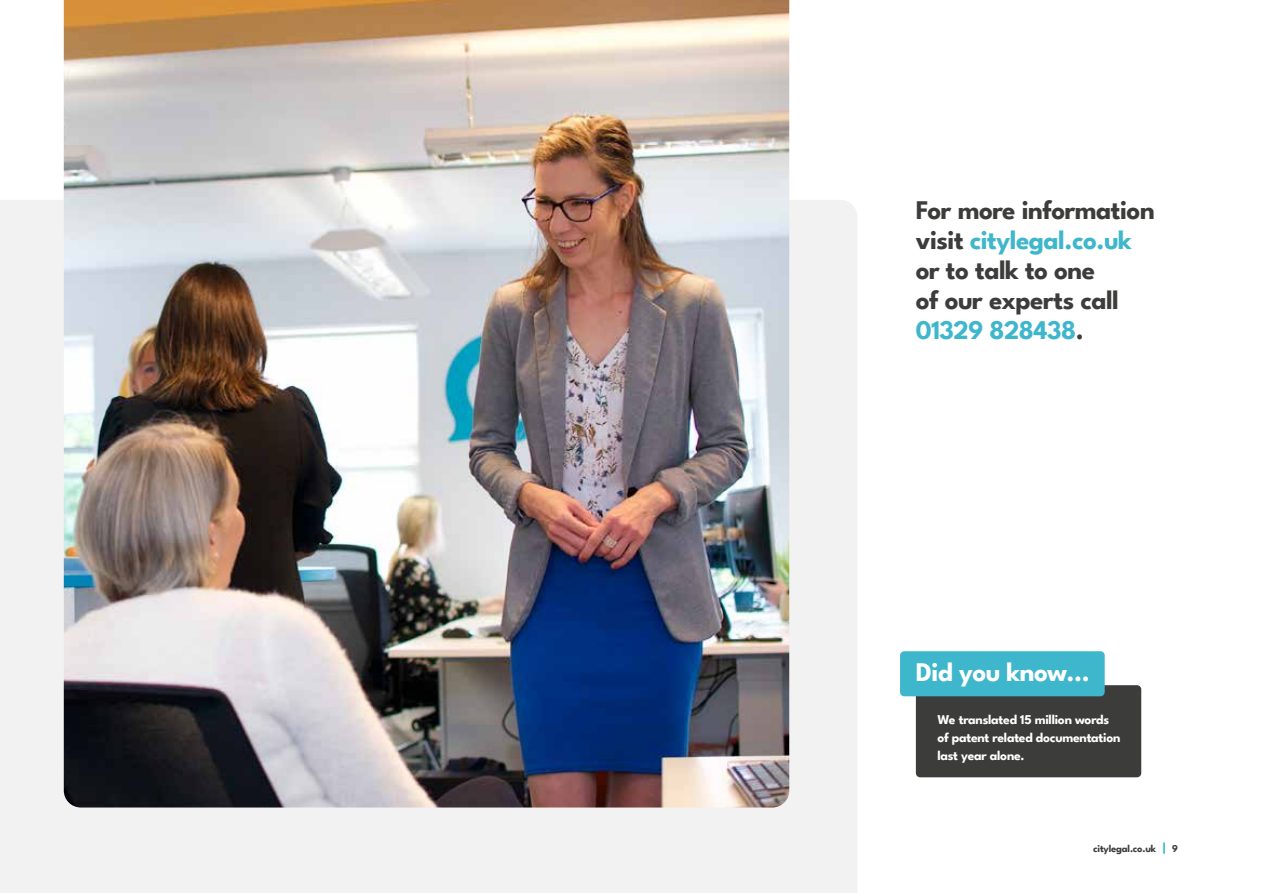
<style>
.page{position:relative;width:1263px;height:893px;background:#fff}
.page>*{position:absolute;margin:0;border:0;box-sizing:border-box;transform-origin:0 0}
.t1{font:700 27px/30px "League Spartan";letter-spacing:-.02em;color:#3c3c3b}
.t2{font:700 27px "League Spartan";letter-spacing:-.02em;color:#fff}
.t3{font:700 13.5px/18px "League Spartan";letter-spacing:-.02em;color:#fff}
.t4{font:700 10.5px "League Spartan";letter-spacing:-.02em;color:#3c3c3b}
.s1{color:#3eb6cc}
.s2{font-size:13.5px;color:#3eb6cc}
</style>
<div class="page">
<div style="left:0;top:200px;width:857px;height:693px;background:#f3f2f3"></div>
<div style="left:916px;top:685px;width:225px;height:92px;background:#3c3c3b;border-radius:4px"></div>
<div style="left:900px;top:651px;width:205px;height:45px;background:#3eb6cc;border-radius:4px"></div>
<img style="left:64px;top:0;width:725px;height:807px">
<p class="t1" style="left:916px;top:193px;width:240px">For more information visit <span class="s1">citylegal.co.uk </span>or to talk to one<br>of our experts call<br><span class="s1">01329 828438</span>.</p>
<p class="t2" style="left:916px;top:651px;width:176px">Did you know...</p>
<p class="t3" style="left:937px;top:710px;width:185px">We translated 15 million words of patent related documentation last year alone.</p>
<p class="t4" style="left:1093px;top:840px;width:86px">citylegal.co.uk <span class="s2">|</span> 9</p>
</div>
